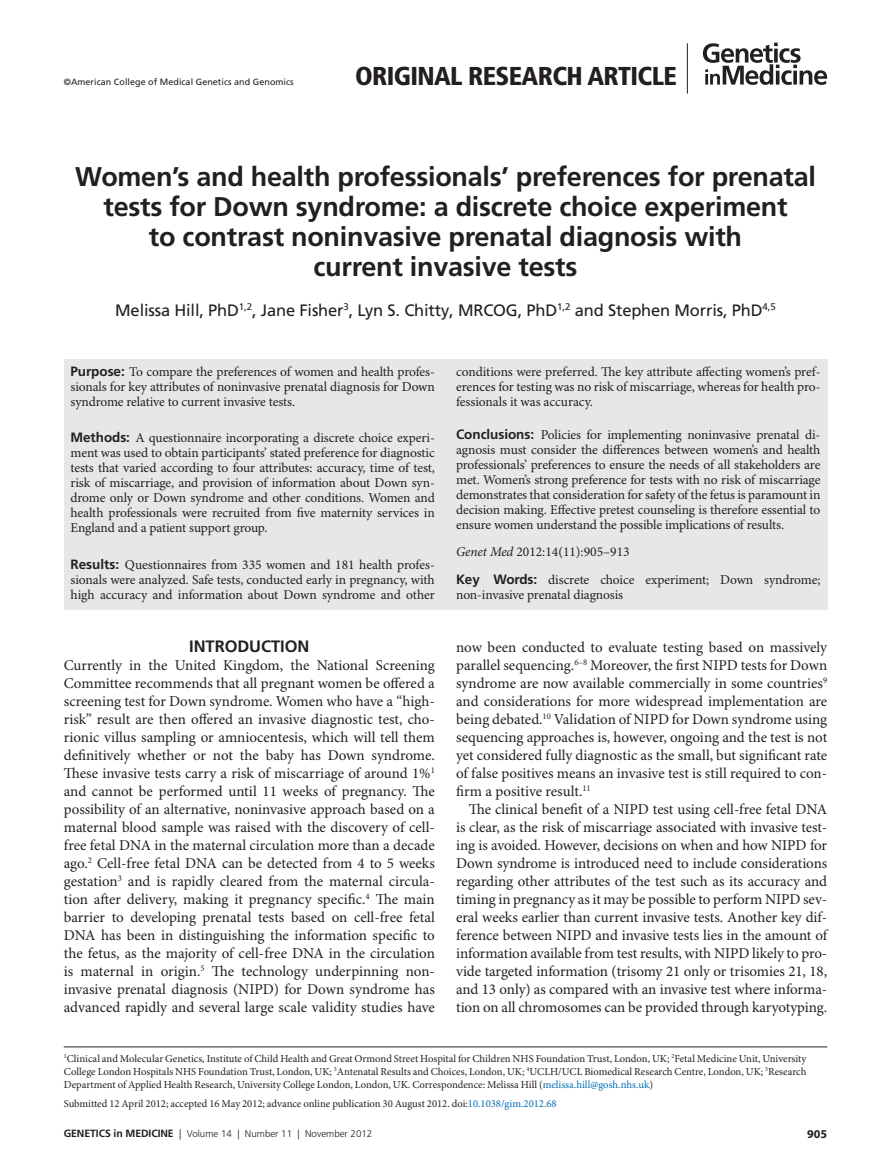
<style>
.page{position:relative;width:891px;height:1175px;background:#fff}
.page>*{position:absolute;margin:0;border:0;box-sizing:border-box;transform-origin:0 0}
.t1{font:700 27px/30px "Frutiger LT Pro";letter-spacing:-.01em;color:#231f20;text-align:center}
.t2{font:900 condensed 25.8px "Frutiger LT Pro";letter-spacing:-.025em;color:#231f20}
.t3{font:16.5px "Frutiger LT Pro";letter-spacing:-.01em;color:#231f20}
.t4{font:700 16.5px "Frutiger LT Pro";letter-spacing:-.005em;color:#231f20}
.t5{font:15px/18px "Minion Pro";letter-spacing:-.005em;color:#231f20;text-align:justify}
.t6{font:13.5px/15px "Minion Pro";letter-spacing:-.01em;color:#231f20;text-align:justify}
.t7{font:700 12px "Myriad Pro";color:#231f20}
.t8{font:10.65px/12.9px "Minion Pro";color:#231f20;text-align:justify}
.t9{font:300 9.75px "Frutiger LT Pro";color:#231f20}
.t10{font:9px "Frutiger LT Pro";letter-spacing:.005em;color:#231f20}
.s1{font-family:"Frutiger LT Pro";font-weight:700}
.s2{font-style:italic}
.s3{color:#006cb3}
.s4{font-weight:700;font-size:10.5px}
.s5{font-size:10.5px}
</style>
<div class="page">
<hr style="left:687px;top:43px;width:1px;height:51px;background:#231f20">
<svg style="left:703px;top:43px;width:124px;height:42px"></svg>
<div style="left:64px;top:359px;width:763px;height:250px;background:#e6e7e9"></div>
<hr style="left:64px;top:1046px;width:763px;height:1px;background:#231f20">
<p class="t10" style="left:64px;top:76px;width:231px">©American College of Medical Genetics and Genomics</p>
<h2 class="t2" style="left:355px;top:60px;width:323px">ORIGINAL RESEARCH ARTICLE</h2>
<h1 class="t1" style="left:75px;top:162px;width:742px">Women’s and health professionals’ preferences for prenatal tests for Down syndrome: a discrete choice experiment<br>to contrast noninvasive prenatal diagnosis with<br>current invasive tests</h1>
<p class="t3" style="left:115px;top:300px;width:662px">Melissa Hill, PhD<sup>1,2</sup>, Jane Fisher<sup>3</sup>, Lyn S. Chitty, MRCOG, PhD<sup>1,2</sup> and Stephen Morris, PhD<sup>4,5</sup></p>
<p class="t6" style="left:71px;top:364px;width:366px"><span class="s1">Purpose:</span> To compare the preferences of women and health profes&shy;sionals for key attributes of noninvasive prenatal diagnosis for Down syndrome relative to current invasive tests.</p>
<p class="t6" style="left:71px;top:431px;width:366px"><span class="s1">M ethods:</span> A questionnaire incorporating a discrete choice experi&shy;ment was used to obtain participants’ stated preference for diagnostic tests that varied according to four attributes: accuracy, time of test, risk of miscarriage, and provision of information about Down syn&shy;drome only or Down syndrome and other conditions. Women and health professionals were recruited from five maternity services in England and a patient support group.</p>
<p class="t6" style="left:71px;top:558px;width:366px"><span class="s1">Results:</span> Questionnaires from 335 women and 181 health profes&shy;sionals were analyzed. Safe tests, conducted early in pregnancy, with high accuracy and information about Down syndrome and other</p>
<p class="t4" style="left:189px;top:636px;width:119px">INTRODUCTION</p>
<p class="t5" style="left:64px;top:656px;width:373px">Currently in the United Kingdom, the National Screening Committee recommends that all pregnant women be offered a screening test for Down syndrome. Women who have a “high&shy;risk” result are then offered an invasive diagnostic test, cho&shy;rionic villus sampling or amniocentesis, which will tell them definitively whether or not the baby has Down syndrome.<br>These invasive tests carry a risk of miscarriage of around 1%<sup>1 </sup>and cannot be performed until 11 weeks of pregnancy. The possibility of an alternative, noninvasive approach based on a maternal blood sample was raised with the discovery of cell&shy;free fetal DNA in the maternal circulation more than a decade ago.<sup>2</sup> Cell-free fetal DNA can be detected from 4 to 5 weeks gestation<sup>3</sup> and is rapidly cleared from the maternal circula&shy;tion after delivery, making it pregnancy specific.<sup>4</sup> The main barrier to developing prenatal tests based on cell-free fetal DNA has been in distinguishing the information specific to the fetus, as the majority of cell-free DNA in the circulation is maternal in origin.<sup>5</sup> The technology underpinning non&shy;invasive prenatal diagnosis (NIPD) for Down syndrome has advanced rapidly and several large scale validity studies have</p>
<p class="t6" style="left:456px;top:364px;width:366px">conditions were preferred. The key attribute affecting women’s pref&shy;erences for testing was no risk of miscarriage, whereas for health pro&shy;fessionals it was accuracy.</p>
<p class="t6" style="left:456px;top:427px;width:366px"><span class="s1">Conclusions:</span> Policies for implementing noninvasive prenatal di&shy;agnosis must consider the differences between women’s and health professionals’ preferences to ensure the needs of all stakeholders are met. Women’s strong preference for tests with no risk of miscarriage demonstrates that consideration for safety of the fetus is paramount in decision making. Effective pretest counseling is therefore essential to ensure women understand the possible implications of results.</p>
<p class="t6" style="left:456px;top:538px;width:366px;line-height:27.8px"><span class="s2">Genet Med</span> 2012:14(11):905–913<br><span class="s1">Key Words:</span> discrete choice experiment; Down syndrome;</p>
<p class="t6" style="left:456px;top:588px;width:169px">non-invasive prenatal diagnosis</p>
<p class="t5" style="left:456px;top:638px;width:373px">now been conducted to evaluate testing based on massively parallel sequencing.<sup>6–8</sup> Moreover, the first NIPD tests for Down syndrome are now available commercially in some countries<sup>9 </sup>and considerations for more widespread implementation are being debated.<sup>10</sup> Validation of NIPD for Down syndrome using sequencing approaches is, however, ongoing and the test is not yet considered fully diagnostic as the small, but significant rate of false positives means an invasive test is still required to con&shy;firm a positive result.<sup>11</sup></p>
<p class="t5" style="left:456px;top:800px;width:373px;text-indent:13px">The clinical benefit of a NIPD test using cell-free fetal DNA is clear, as the risk of miscarriage associated with invasive test&shy;ing is avoided. However, decisions on when and how NIPD for Down syndrome is introduced need to include considerations regarding other attributes of the test such as its accuracy and timing in pregnancy as it may be possible to perform NIPD sev&shy;eral weeks earlier than current invasive tests. Another key dif&shy;ference between NIPD and invasive tests lies in the amount of information available from test results, with NIPD likely to pro&shy;vide targeted information (trisomy 21 only or trisomies 21, 18, and 13 only) as compared with an invasive test where informa&shy;tion on all chromosomes can be provided through karyotyping.</p>
<p class="t8" style="left:64px;top:1052px;width:744px"><sup>1</sup>Clinical and Molecular Genetics, Institute of Child Health and Great Ormond Street Hospital for Children NHS Foundation Trust, London, UK; <sup>2</sup>Fetal Medicine Unit, University College London Hospitals NHS Foundation Trust, London, UK; <sup>3</sup>Antenatal Results and Choices, London, UK; <sup>4</sup>UCLH/UCL Biomedical Research Centre, London, UK; <sup>5</sup>Research Department of Applied Health Research, University College London, London, UK. Correspondence: Melissa Hill (<span class="s3">melissa.hill@gosh.nhs.uk</span>)</p>
<p class="t8" style="left:64px;top:1097px;width:494px">Submitted 12 April 2012; accepted 16 May 2012; advance online publication 30 August 2012. doi:<span class="s3">10.1038/gim.2012.68</span></p>
<p class="t9" style="left:64px;top:1128px;width:310px"><span class="s4">Genetics in medicine</span> <span class="s5">|</span> Volume 14 | Number 11 | November 2012</p>
<p class="t7" style="left:807px;top:1126px;width:21px">905</p>
</div>
